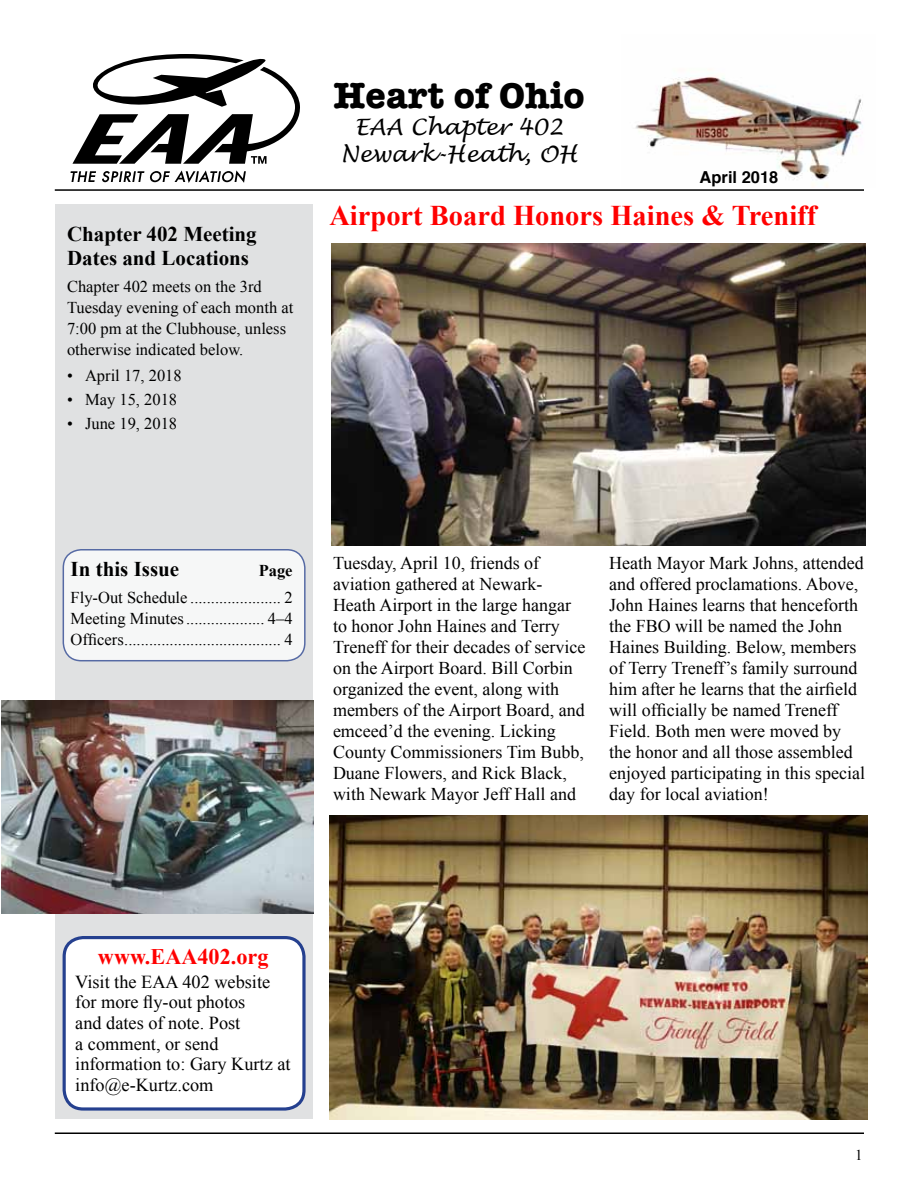
<style>
.page{position:relative;width:918px;height:1188px;background:#fff}
.page>*{position:absolute;margin:0;border:0;box-sizing:border-box;transform-origin:0 0}
.t1{font:700 37.5px "American Typewriter";color:#000}
.t2{font:700 28.5px "Times New Roman";color:#f00}
.t3{font:italic 22.5px/27px "Lucida Handwriting";color:#000;text-align:center}
.t4{font:700 22.2px "Times New Roman";color:#f00}
.t5{font:700 21px/24px "Times New Roman";color:#000}
.t6{font:18.3px/20.7px "Times New Roman";color:#000}
.t7{font:18px/21px "Times New Roman";color:#000}
.t8{font:16.5px/21px "Times New Roman";color:#000}
.t9{font:700 16.5px "Helvetica";color:#000}
.t10{font:700 16.5px "Times New Roman";color:#000}
.t11{font:15px "Times New Roman";color:#000}
</style>
<div class="page">
<div style="left:55px;top:205px;width:258px;height:914px;background:#e0e1e2"></div>
<svg style="left:72px;top:54px;width:228px;height:110px"></svg>
<svg style="left:71px;top:170px;width:175px;height:13px"></svg>
<hr style="left:55px;top:189px;width:809px;height:2px;background:#000">
<img style="left:635px;top:76px;width:228px;height:110px">
<hr style="left:55px;top:1132px;width:809px;height:2px;background:#000">
<div style="left:63px;top:550px;width:242px;height:111px;background:#f6f7f7;border-radius:18px"></div>
<div style="left:63px;top:549px;width:243px;height:112px;border:2px solid #25408f;border-radius:18px"></div>
<img style="left:329px;top:815px;width:538px;height:305px">
<img style="left:331px;top:243px;width:534px;height:302px">
<div style="left:64px;top:938px;width:240px;height:171px;background:#fff;border-radius:19px"></div>
<div style="left:63px;top:936px;width:243px;height:175px;border:3px solid #25408f;border-radius:19px"></div>
<img style="left:2px;top:700px;width:311px;height:214px">
<p class="t5" style="left:67px;top:221px;width:191px">Chapter 402 Meeting<br>Dates and Locations</p>
<p class="t8" style="left:67px;top:276px;width:228px">Chapter 402 meets on the 3rd<br>Tuesday evening of each month at<br>7:00 pm at the Clubhouse, unless otherwise indicated below.</p>
<p class="t8" style="left:67px;top:364px;width:116px">• April 17, 2018</p>
<p class="t8" style="left:67px;top:388px;width:112px">• May 15, 2018</p>
<p class="t8" style="left:67px;top:412px;width:112px">• June 19, 2018</p>
<h1 class="t1" style="left:333px;top:63px;width:253px">Heart of Ohio</h1>
<p class="t3" style="left:340px;top:114px;width:239px">EAA Chapter 402<br>Newark-Heath, OH</p>
<p class="t9" style="left:700px;top:164px;width:80px">April 2018</p>
<h2 class="t2" style="left:329px;top:195px;width:488px">Airport Board Honors Haines &amp; Treniff</h2>
<p class="t5" style="left:71px;top:556px;width:110px">In this Issue</p>
<p class="t10" style="left:259px;top:559px;width:35px">Page</p>
<p class="t8" style="left:71px;top:587px;width:224px;text-align:justify">Fly-Out Schedule ...................... 2<br>Meeting Minutes................... 4–4<br>Officers...................................... 4</p>
<p class="t7" style="left:333px;top:552px;width:254px">Tuesday, April 10, friends of aviation gathered at Newark-<br>Heath Airport in the large hangar to honor John Haines and Terry<br>Treneff for their decades of service on the Airport Board. Bill Corbin organized the event, along with members of the Airport Board, and emceed’d the evening. Licking<br>County Commissioners Tim Bubb,<br>Duane Flowers, and Rick Black, with Newark Mayor Jeff Hall and</p>
<p class="t7" style="left:609px;top:553px;width:257px">Heath Mayor Mark Johns, attended and offered proclamations. Above,<br>John Haines learns that henceforth the FBO will be named the John<br>Haines Building. Below, members of Terry Treneff’s family surround him after he learns that the airfield will officially be named Treneff<br>Field. Both men were moved by the honor and all those assembled enjoyed participating in this special day for local aviation!</p>
<p class="t4" style="left:98px;top:941px;width:172px">www.EAA402.org</p>
<p class="t6" style="left:75px;top:971px;width:217px">Visit the EAA 402 website for more fly-out photos<br>and dates of note. Post<br>a comment, or send information to: Gary Kurtz at info@e-Kurtz.com</p>
<p class="t11" style="left:855px;top:1144px;width:9px">1</p>
</div>
